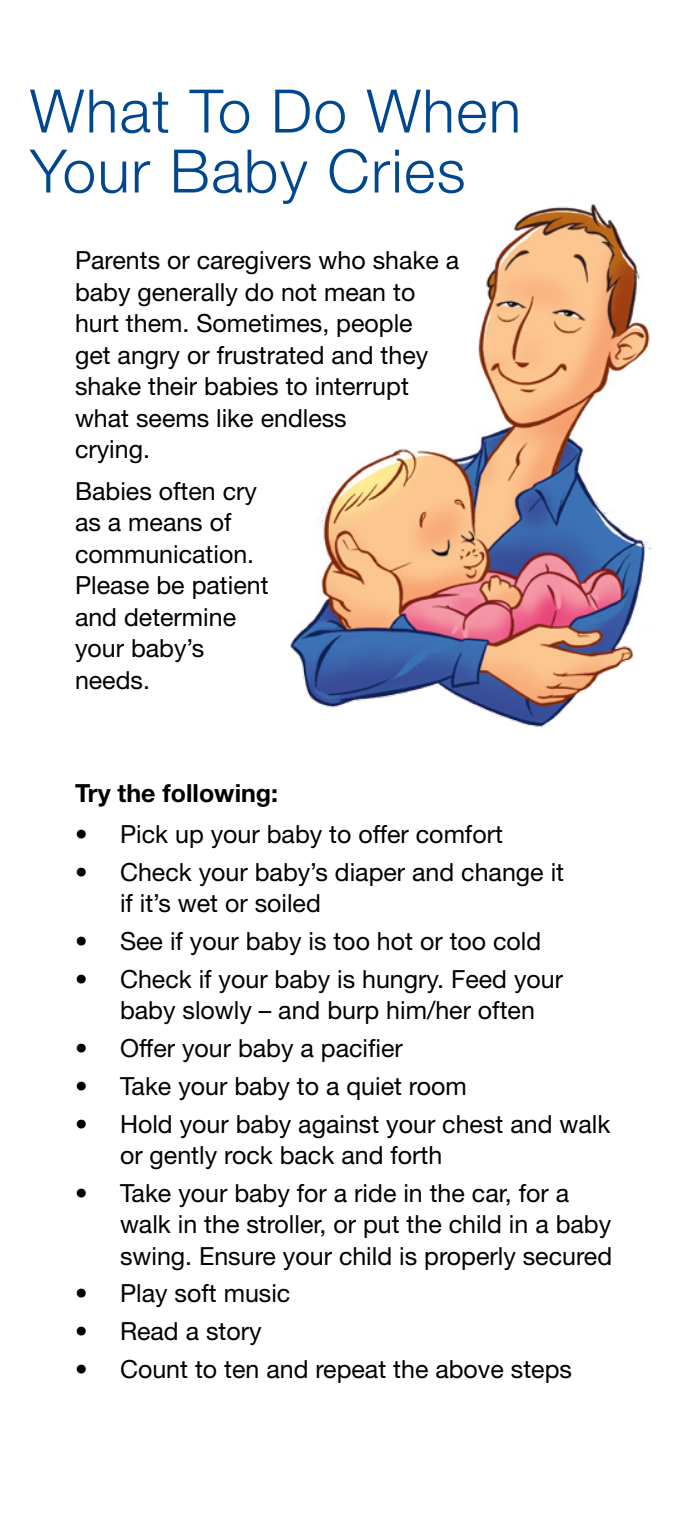
<style>
.page{position:relative;width:675px;height:1530px;background:#fff}
.page>*{position:absolute;margin:0;border:0;box-sizing:border-box;transform-origin:0 0}
.t1{font:300 60px/60px "Helvetica Neue LT Std";letter-spacing:.025em;color:#00478f}
.t2{font:25px/31.5px "Helvetica Neue LT Std";color:#000}
.t3{font:700 25px "Helvetica Neue LT Std";color:#000}
</style>
<div class="page">
<img style="left:289px;top:204px;width:362px;height:523px">
<h1 class="t1" style="left:30px;top:80px;width:493px">What To Do When<br>Your Baby Cries</h1>
<p class="t2" style="left:75px;top:244px;width:386px">Parents or caregivers who shake a baby generally do not mean to hurt them. Sometimes, people<br>get angry or frustrated and they shake their babies to interrupt what seems like endless<br>crying.</p>
<p class="t2" style="left:75px;top:475px;width:195px">Babies often cry as a means of communication.<br>Please be patient and determine your baby’s needs.</p>
<p class="t3" style="left:75px;top:777px;width:205px">Try the following:</p>
<p class="t2" style="left:75px;top:818px;width:429px">• Pick up your baby to offer comfort</p>
<p class="t2" style="left:120px;top:856px;width:446px;text-indent:-45px">• Check your baby’s diaper and change it if it’s wet or soiled</p>
<p class="t2" style="left:75px;top:925px;width:468px">• See if your baby is too hot or too cold</p>
<p class="t2" style="left:120px;top:963px;width:445px;text-indent:-45px">• Check if your baby is hungry. Feed your baby slowly – and burp him/her often</p>
<p class="t2" style="left:75px;top:1032px;width:329px">• Offer your baby a pacifier</p>
<p class="t2" style="left:75px;top:1070px;width:393px">• Take your baby to a quiet room</p>
<p class="t2" style="left:120px;top:1108px;width:492px;text-indent:-45px">• Hold your baby against your chest and walk or gently rock back and forth</p>
<p class="t2" style="left:120px;top:1177px;width:494px;text-indent:-45px">• Take your baby for a ride in the car, for a walk in the stroller, or put the child in a baby swing. Ensure your child is properly secured</p>
<p class="t2" style="left:75px;top:1278px;width:217px">• Play soft music</p>
<p class="t2" style="left:75px;top:1315px;width:188px">• Read a story</p>
<p class="t2" style="left:75px;top:1353px;width:498px">• Count to ten and repeat the above steps</p>
</div>
